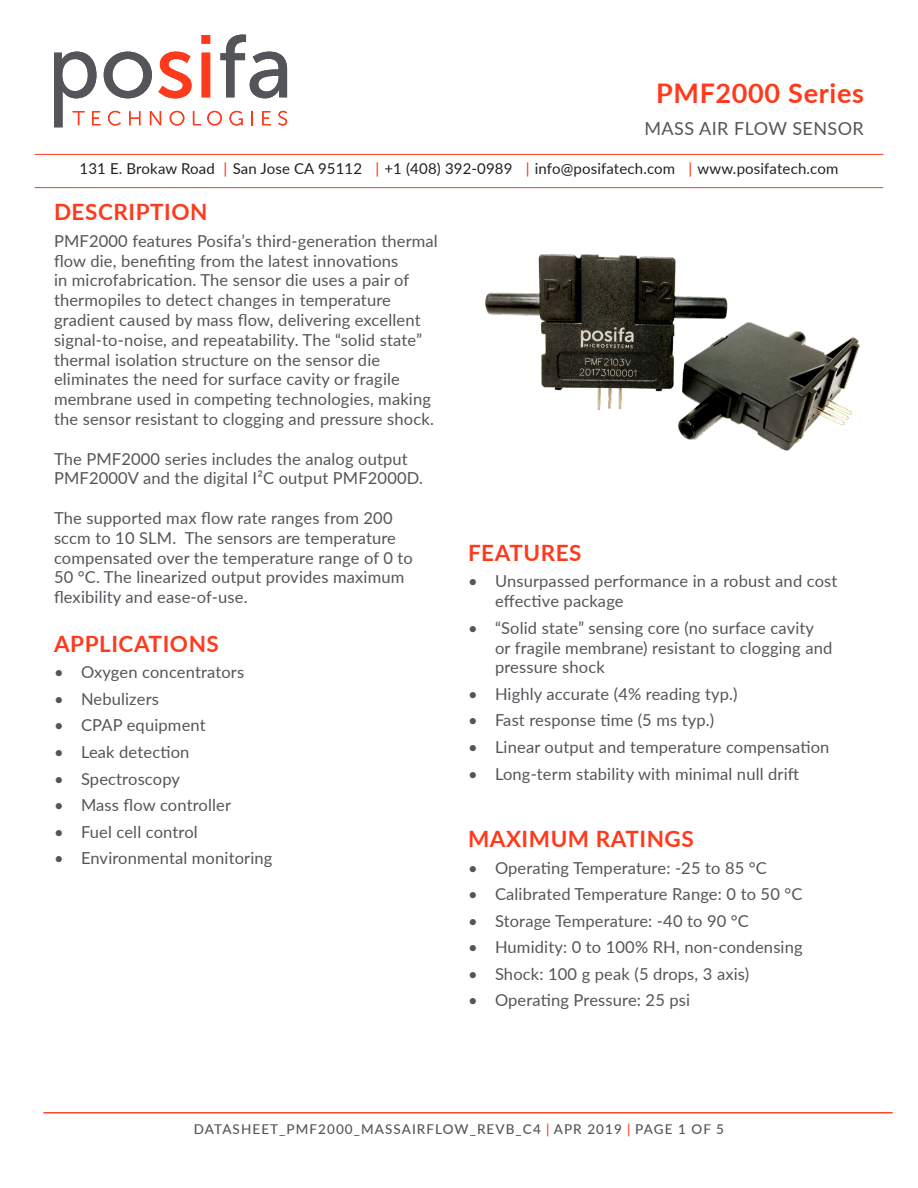
<style>
.page{position:relative;width:918px;height:1188px;background:#fff}
.page>*{position:absolute;margin:0;border:0;box-sizing:border-box;transform-origin:0 0}
.t1{font:700 27px "Lato";letter-spacing:.025em;color:#ff3a1c}
.t2{font:700 22.5px "Lato";letter-spacing:.025em;color:#ff3a1c}
.t3{font:18px "Lato";letter-spacing:.025em;color:#54555a}
.t4{font:16.5px/19.8px "Lato";letter-spacing:.01em;color:#54555a}
.t5{font:15px "Lato";letter-spacing:.01em;color:#231f20}
.t6{font:500 13.5px "Lato";letter-spacing:.08em;color:#54555a}
.s1{font-weight:500;color:#ff3a1c}
.s2{color:#ff3a1c}
</style>
<div class="page">
<hr style="left:35px;top:154px;width:848px;height:1px;background:#ff3a1c">
<hr style="left:35px;top:187px;width:848px;height:1px;background:#ff3a1c">
<svg style="left:54px;top:35px;width:233px;height:92px"></svg>
<hr style="left:44px;top:1112px;width:848px;height:1px;background:#ff3a1c">
<img style="left:485px;top:254px;width:375px;height:197px">
<p class="t1" style="left:656px;top:73px;width:209px">PMF2000 Series</p>
<p class="t3" style="left:645px;top:115px;width:221px">MASS AIR FLOW SENSOR</p>
<p class="t5" style="left:80px;top:157px;width:760px">131 E. Brokaw Road <span class="s1">|</span> San Jose CA 95112 <span class="s1">|</span> +1 (408) 392-0989 <span class="s1">|</span> info@posifatech.com <span class="s1">|</span> www.posifatech.com</p>
<p class="t2" style="left:54px;top:195px;width:155px">DESCRIPTION</p>
<p class="t4" style="left:54px;top:230px;width:385px">PMF2000 features Posifa’s third-generation thermal flow die, benefiting from the latest innovations<br>in microfabrication. The sensor die uses a pair of thermopiles to detect changes in temperature gradient caused by mass flow, delivering excellent signal-to-noise, and repeatability. The “solid state” thermal isolation structure on the sensor die eliminates the need for surface cavity or fragile membrane used in competing technologies, making the sensor resistant to clogging and pressure shock.</p>
<p class="t4" style="left:54px;top:448px;width:371px">The PMF2000 series includes the analog output<br>PMF2000V and the digital I²C output PMF2000D.</p>
<p class="t4" style="left:54px;top:507px;width:360px">The supported max flow rate ranges from 200 sccm to 10 SLM. The sensors are temperature compensated over the temperature range of 0 to 50 °C. The linearized output provides maximum flexibility and ease-of-use.</p>
<p class="t2" style="left:54px;top:627px;width:166px">APPLICATIONS</p>
<p class="t4" style="left:54px;top:662px;width:192px">• Oxygen concentrators</p>
<p class="t4" style="left:54px;top:688px;width:106px">• Nebulizers</p>
<p class="t4" style="left:54px;top:715px;width:153px">• CPAP equipment</p>
<p class="t4" style="left:54px;top:741px;width:137px">• Leak detection</p>
<p class="t4" style="left:54px;top:768px;width:128px">• Spectroscopy</p>
<p class="t4" style="left:54px;top:794px;width:179px">• Mass flow controller</p>
<p class="t4" style="left:54px;top:821px;width:145px">• Fuel cell control</p>
<p class="t4" style="left:54px;top:848px;width:220px">• Environmental monitoring</p>
<p class="t2" style="left:468px;top:536px;width:115px">FEATURES</p>
<p class="t4" style="left:495px;top:571px;width:344px;text-indent:-27px">• Unsurpassed performance in a robust and cost effective package</p>
<p class="t4" style="left:495px;top:617px;width:339px;text-indent:-27px">• “Solid state” sensing core (no surface cavity or fragile membrane) resistant to clogging and pressure shock</p>
<p class="t4" style="left:468px;top:683px;width:271px">• Highly accurate (4% reading typ.)</p>
<p class="t4" style="left:468px;top:710px;width:248px">• Fast response time (5 ms typ.)</p>
<p class="t4" style="left:468px;top:736px;width:363px">• Linear output and temperature compensation</p>
<p class="t4" style="left:468px;top:763px;width:333px">• Long-term stability with minimal null drift</p>
<p class="t2" style="left:468px;top:822px;width:227px">MAXIMUM RATINGS</p>
<p class="t4" style="left:468px;top:857px;width:301px">• Operating Temperature: -25 to 85 °C</p>
<p class="t4" style="left:468px;top:884px;width:336px">• Calibrated Temperature Range: 0 to 50 °C</p>
<p class="t4" style="left:468px;top:910px;width:282px">• Storage Temperature: -40 to 90 °C</p>
<p class="t4" style="left:468px;top:937px;width:336px">• Humidity: 0 to 100% RH, non-condensing</p>
<p class="t4" style="left:468px;top:963px;width:283px">• Shock: 100 g peak (5 drops, 3 axis)</p>
<p class="t4" style="left:468px;top:990px;width:224px">• Operating Pressure: 25 psi</p>
<p class="t6" style="left:194px;top:1119px;width:532px">DATASHEET_PMF2000_MASSAIRFLOW_REVB_C4 <span class="s2">|</span> AP R 2019 <span class="s2">|</span> PAGE 1 OF 5</p>
</div>
